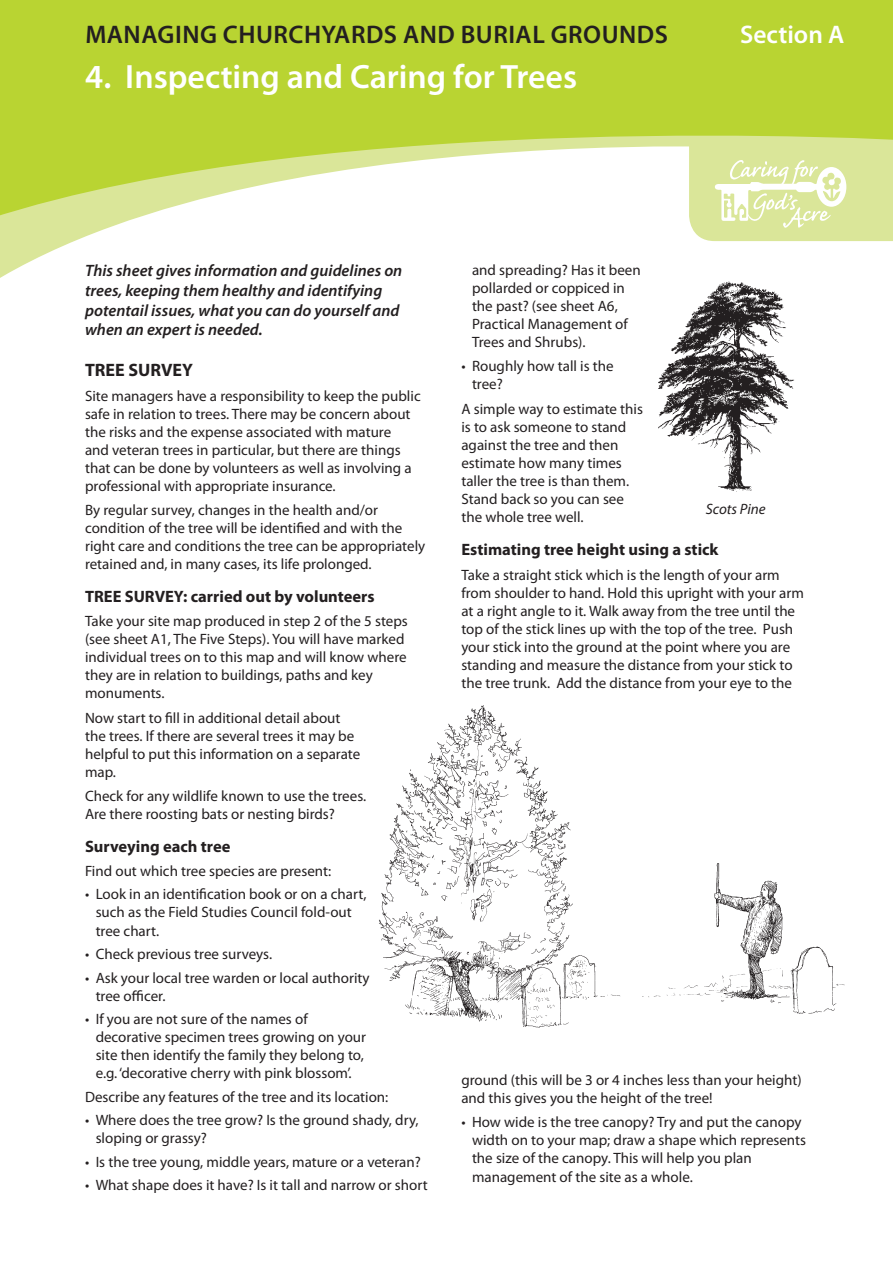
<style>
.page{position:relative;width:893px;height:1263px;background:#fff}
.page>*{position:absolute;margin:0;border:0;box-sizing:border-box;transform-origin:0 0}
.t1{font:600 33.75px "Myriad Pro";color:#fff}
.t2{font:600 25.5px "Myriad Pro";letter-spacing:.02em;color:#231f20}
.t3{font:600 25.5px "Myriad Pro";color:#fff}
.t4{font:700 18px "Myriad Pro";color:#231f20}
.t5{font:italic 600 16.5px/19.8px "Myriad Pro";color:#231f20}
.t6{font:700 16.5px "Myriad Pro";color:#231f20}
.t7{font:15px/18px "Myriad Pro";color:#231f20}
.t8{font:italic 15px "Myriad Pro";color:#231f20}
</style>
<div class="page">
<svg style="left:0;top:219px;width:893px;height:59px"></svg>
<svg style="left:0;top:0;width:893px;height:219px;fill:#b9d432"></svg>
<img style="left:658px;top:264px;width:172px;height:228px">
<img style="left:379px;top:705px;width:466px;height:323px">
<h2 class="t2" style="left:85px;top:18px;width:584px">MANAGING CHURCHYARDS AND BURIAL GROUNDS</h2>
<h2 class="t3" style="left:740px;top:18px;width:106px">Section A</h2>
<h1 class="t1" style="left:85px;top:55px;width:493px">4. Inspecting and Caring for Trees</h1>
<p class="t5" style="left:85px;top:260px;width:319px">This sheet gives information and guidelines on trees, keeping them healthy and identifying potentail issues, what you can do yourself and when an expert is needed.</p>
<p class="t4" style="left:85px;top:358px;width:109px">TREE SURVEY</p>
<p class="t7" style="left:85px;top:386px;width:337px">Site managers have a responsibility to keep the public safe in relation to trees. There may be concern about the risks and the expense associated with mature<br>and veteran trees in particular, but there are things that can be done by volunteers as well as involving a professional with appropriate insurance.</p>
<p class="t7" style="left:85px;top:501px;width:342px">By regular survey, changes in the health and/or condition of the tree will be identified and with the right care and conditions the tree can be appropriately retained and, in many cases, its life prolonged.</p>
<p class="t6" style="left:85px;top:585px;width:291px">TREE SURVEY: carried out by volunteers</p>
<p class="t7" style="left:85px;top:612px;width:324px">Take your site map produced in step 2 of the 5 steps (see sheet A1, The Five Steps). You will have marked individual trees on to this map and will know where they are in relation to buildings, paths and key monuments.</p>
<p class="t7" style="left:85px;top:708px;width:277px">Now start to fill in additional detail about the trees. If there are several trees it may be helpful to put this information on a separate map.</p>
<p class="t7" style="left:85px;top:787px;width:283px">Check for any wildlife known to use the trees.<br>Are there roosting bats or nesting birds?</p>
<p class="t6" style="left:85px;top:835px;width:147px">Surveying each tree</p>
<p class="t7" style="left:85px;top:862px;width:248px">Find out which tree species are present:</p>
<p class="t7" style="left:96px;top:885px;width:272px;text-indent:-11px">• Look in an identification book or on a chart, such as the Field Studies Council fold-out tree chart.</p>
<p class="t7" style="left:85px;top:945px;width:189px">• Check previous tree surveys.</p>
<p class="t7" style="left:96px;top:968px;width:275px;text-indent:-11px">• Ask your local tree warden or local authority tree officer.</p>
<p class="t7" style="left:96px;top:1010px;width:272px;text-indent:-11px">• If you are not sure of the names of decorative specimen trees growing on your site then identify the family they belong to, e.g. ‘decorative cherry with pink blossom’.</p>
<p class="t7" style="left:85px;top:1087px;width:305px">Describe any features of the tree and its location:</p>
<p class="t7" style="left:96px;top:1111px;width:324px;text-indent:-11px">• Where does the tree grow? Is the ground shady, dry, sloping or grassy?</p>
<p class="t7" style="left:85px;top:1152px;width:337px">• Is the tree young, middle years, mature or a veteran?</p>
<p class="t7" style="left:85px;top:1176px;width:344px">• What shape does it have? Is it tall and narrow or short</p>
<p class="t7" style="left:472px;top:261px;width:170px">and spreading? Has it been pollarded or coppiced in the past? (see sheet A6,<br>Practical Management of<br>Trees and Shrubs).</p>
<p class="t7" style="left:472px;top:357px;width:143px;text-indent:-11px">• Roughly how tall is the tree?</p>
<p class="t7" style="left:461px;top:399px;width:183px">A simple way to estimate this is to ask someone to stand against the tree and then estimate how many times taller the tree is than them.<br>Stand back so you can see the whole tree well.</p>
<p class="t6" style="left:461px;top:539px;width:259px">Estimating tree height using a stick</p>
<p class="t7" style="left:461px;top:565px;width:344px">Take a straight stick which is the length of your arm from shoulder to hand. Hold this upright with your arm at a right angle to it. Walk away from the tree until the top of the stick lines up with the top of the tree. Push your stick into the ground at the point where you are standing and measure the distance from your stick to the tree trunk. Add the distance from your eye to the</p>
<p class="t8" style="left:706px;top:500px;width:61px">Scots Pine</p>
<p class="t7" style="left:461px;top:1070px;width:342px">ground (this will be 3 or 4 inches less than your height) and this gives you the height of the tree!</p>
<p class="t7" style="left:472px;top:1113px;width:336px;text-indent:-11px">• How wide is the tree canopy? Try and put the canopy width on to your map; draw a shape which represents the size of the canopy. This will help you plan management of the site as a whole.</p>
</div>
